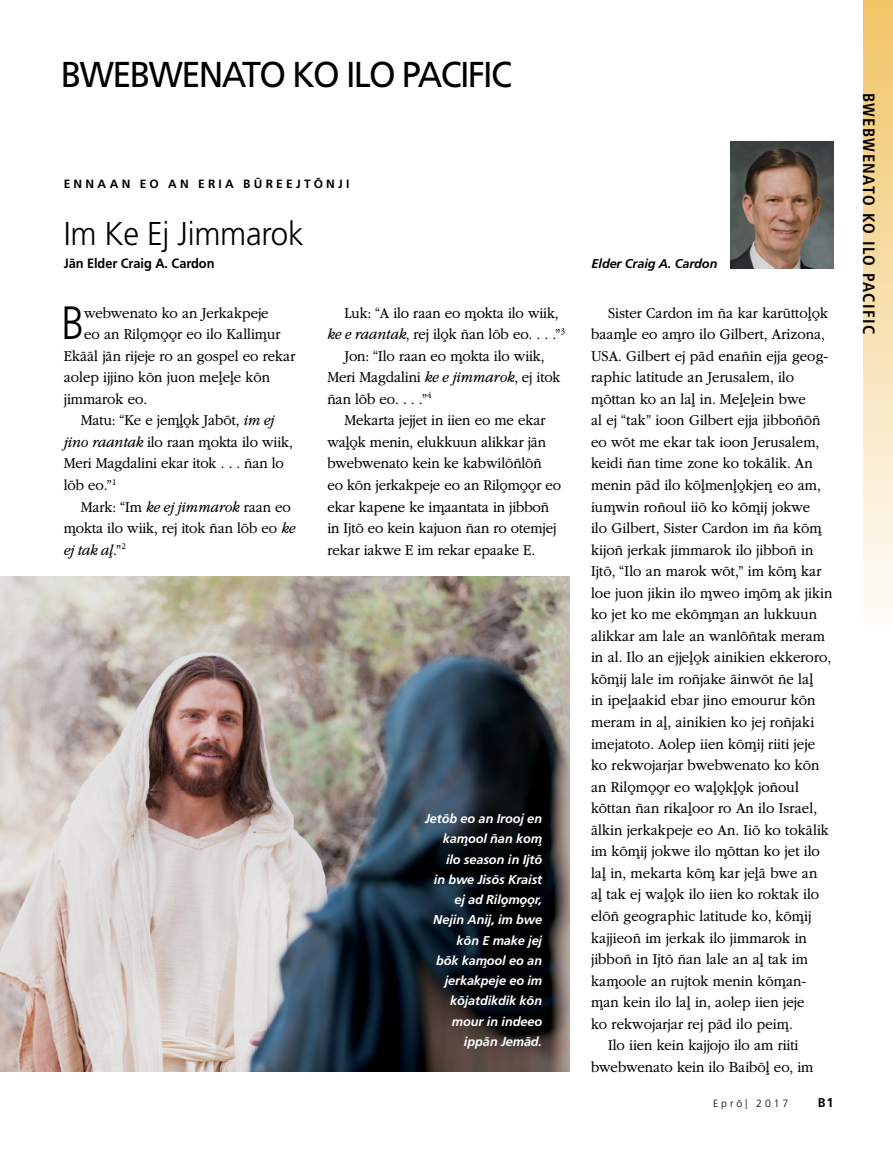
<style>
.page{position:relative;width:893px;height:1161px;background:#fff}
.page>*{position:absolute;margin:0;border:0;box-sizing:border-box;transform-origin:0 0}
.ARTCL_para_first_NEW{font:300 46.65px "Frutigerlds Lat";color:#000;scale:.88 1}
.ARTCL_title_Departme{font:36px "Frutigerlds Lat";letter-spacing:-.05em;color:#000;scale:.95 1}
.ARTCL_title_NEWS{font:300 33px "Frutigerlds Lat";letter-spacing:-.01em;color:#000;scale:.95 1}
.t1{font:700 condensed 16.5px "Frutigerlds Lat";letter-spacing:.08em;color:#000}
.ARTCL_para_NEWS{font:300 15.75px/21.6px "Garamondlds Lat Plus";color:#000;scale:.95 1}
.ARTCL_para_first_NEW-2{font:300 15.75px "Garamondlds Lat Plus";letter-spacing:-.005em;color:#000;scale:.95 1}
.ARTCL-BY_para_first{font:700 13.5px "Frutigerlds Lat";letter-spacing:-.005em;color:#000;scale:.95 1}
.FIGimg_CAP_para_NEWS{font:italic 700 12.75px/20.2px "Frutigerlds Lat";letter-spacing:-.01em;color:#fff;text-align:right}
.FIGimg_CAP_para_NEWS-2{font:italic 700 12.75px "Frutigerlds Lat";letter-spacing:-.01em;color:#000}
.Folio_R{font:700 12.75px "Frutigerlds Lat";color:#000}
.ARTCL_seriesTitle{font:700 12px "Frutigerlds Lat";letter-spacing:.27em;color:#000}
.Folio_R-2{font:300 10.5px "Frutigerlds Lat";letter-spacing:.28em;color:#000}
.s1{font-style:italic}
</style>
<div class="page">
<div style="left:863px;top:0;width:30px;height:639px;background:linear-gradient(to bottom,#f2c466,#fefefd)"></div>
<img style="left:730px;top:142px;width:103px;height:126px">
<img style="left:0;top:576px;width:570px;height:496px">
<p class="ARTCL_title_Departme" style="left:61px;top:47px;width:476px">BWEBWENATO KO ILO PACIFIC</p>
<p class="ARTCL_seriesTitle" style="left:64px;top:175px;width:287px">ENNAAN EO AN ERIA BŪREEJTŌNJI</p>
<p class="ARTCL_title_NEWS" style="left:64px;top:209px;width:254px">Im Ke Ej Jimmarok</p>
<p class="ARTCL-BY_para_first" style="left:64px;top:253px;width:160px">Jān Elder Craig A. Cardon</p>
<p class="FIGimg_CAP_para_NEWS-2" style="left:592px;top:254px;width:127px">Elder Craig A. Cardon</p>
<p class="ARTCL_para_first_NEW" style="left:62px;top:289px;width:27px">B</p>
<p class="ARTCL_para_first_NEW-2" style="left:84px;top:301px;width:196px">webwenato ko an Jerkakpeje</p>
<p class="ARTCL_para_first_NEW-2" style="left:84px;top:323px;width:208px">eo an Rilo̧mo̧o̧r eo ilo Kallim̧ur</p>
<p class="ARTCL_para_first_NEW-2" style="left:64px;top:344px;width:245px">Ekāāl jān rijeje ro an gospel eo rekar</p>
<p class="ARTCL_para_first_NEW-2" style="left:64px;top:366px;width:219px">aolep ijjino kōn juon meļeļe kōn</p>
<p class="ARTCL_para_first_NEW-2" style="left:64px;top:387px;width:90px">jimmarok eo.</p>
<p class="ARTCL_para_NEWS" style="left:64px;top:409px;width:243px;text-indent:17px">Matu: “Ke e jem̧ļo̧k Jabōt, <span class="s1">im ej jino raantak</span> ilo raan m̧okta ilo wiik,<br>Meri Magdalini ekar itok . . . n̄an lo lōb eo.”<sup>1</sup></p>
<p class="ARTCL_para_NEWS" style="left:64px;top:495px;width:245px;text-indent:17px">Mark: “Im <span class="s1">ke ej jimmarok</span> raan eo m̧okta ilo wiik, rej itok n̄an lōb eo <span class="s1">ke ej tak aļ</span>.”<sup>2</sup></p>
<p class="ARTCL_para_NEWS" style="left:327px;top:301px;width:252px;text-indent:17px">Luk: “A ilo raan eo m̧okta ilo wiik, <span class="s1">ke e raantak</span>, rej ilo̧k n̄an lōb eo. . . .”<sup>3</sup></p>
<p class="ARTCL_para_NEWS" style="left:327px;top:345px;width:247px;text-indent:17px">Jon: “Ilo raan eo m̧okta ilo wiik,<br>Meri Magdalini <span class="s1">ke e jimmarok</span>, ej itok n̄an lōb eo. . . .”<sup>4</sup></p>
<p class="ARTCL_para_NEWS" style="left:327px;top:409px;width:248px;text-indent:17px">Mekarta jejjet in iien eo me ekar waļo̧k menin, elukkuun alikkar jān bwebwenato kein ke kabwilōn̄lōn̄ eo kōn jerkakpeje eo an Rilo̧mo̧o̧r eo ekar kapene ke im̧aantata in jibbon̄ in Ijtō eo kein kajuon n̄an ro otemjej rekar iakwe E im rekar epaake E.</p>
<p class="FIGimg_CAP_para_NEWS" style="left:425px;top:808px;width:119px">Jetōb eo an Irooj en kam̧ool n̄an kom̧<br>ilo season in Ijtō<br>in bwe Jisōs Kraist ej ad Rilo̧mo̧o̧r,<br>Nejin Anij, im bwe kōn E make jej<br>bōk kam̧ool eo an jerkakpeje eo im kōjatdikdik kōn mour in indeeo ippān Jemād.</p>
<p class="ARTCL_para_NEWS" style="left:591px;top:301px;width:256px;text-indent:17px">Sister Cardon im n̄a kar karūttoļo̧k baam̧le eo am̧ro ilo Gilbert, Arizona, USA. Gilbert ej pād enan̄in ejja geog&shy;raphic latitude an Jerusalem, ilo m̧ōttan ko an laļ in. Meļeļein bwe<br>al ej “tak” ioon Gilbert ejja jibbon̄ōn̄ eo wōt me ekar tak ioon Jerusalem, keidi n̄an time zone ko tokālik. An menin pād ilo kōļmenļo̧kjeņ eo am, ium̧win ron̄oul iiō ko kōm̧ij jokwe<br>ilo Gilbert, Sister Cardon im n̄a kōm̧ kijon̄ jerkak jimmarok ilo jibbon̄ in Ijtō, “Ilo an marok wōt,” im kōm̧ kar loe juon jikin ilo m̧weo im̧ōm̧ ak jikin ko jet ko me ekōm̧m̧an an lukkuun alikkar am lale an wanlōn̄tak meram in al. Ilo an ejjeļo̧k ainikien ekkeroro, kōm̧ij lale im ron̄jake āinwōt n̄e laļ<br>in ipeļaakid ebar jino emourur kōn meram in aļ, ainikien ko jej ron̄jaki imejatoto. Aolep iien kōm̧ij riiti jeje ko rekwojarjar bwebwenato ko kōn an Rilo̧mo̧o̧r eo waļo̧kļo̧k jon̄oul kōttan n̄an rikaļoor ro An ilo Israel, ālkin jerkakpeje eo An. Iiō ko tokālik im kōm̧ij jokwe ilo m̧ōttan ko jet ilo laļ in, mekarta kōm̧ kar jeļā bwe an<br>aļ tak ej waļo̧k ilo iien ko roktak ilo elōn̄ geographic latitude ko, kōm̧ij kajjieon̄ im jerkak ilo jimmarok in jibbon̄ in Ijtō n̄an lale an aļ tak im kam̧oole an rujtok menin kōm̧an&shy;m̧an kein ilo laļ in, aolep iien jeje<br>ko rekwojarjar rej pād ilo peim̧.</p>
<p class="ARTCL_para_NEWS" style="left:591px;top:1034px;width:236px;text-align:center">Ilo iien kein kajjojo ilo am riiti bwebwenato kein ilo Baibōļ eo, im</p>
<p class="Folio_R-2" style="left:713px;top:1095px;width:77px">Eprōļ 2017</p>
<p class="Folio_R" style="left:818px;top:1092px;width:17px">B1</p>
<p class="t1" style="left:881px;top:93px;width:243px;rotate:90deg">BWEBWENATO KO ILO PACIFIC</p>
</div>
